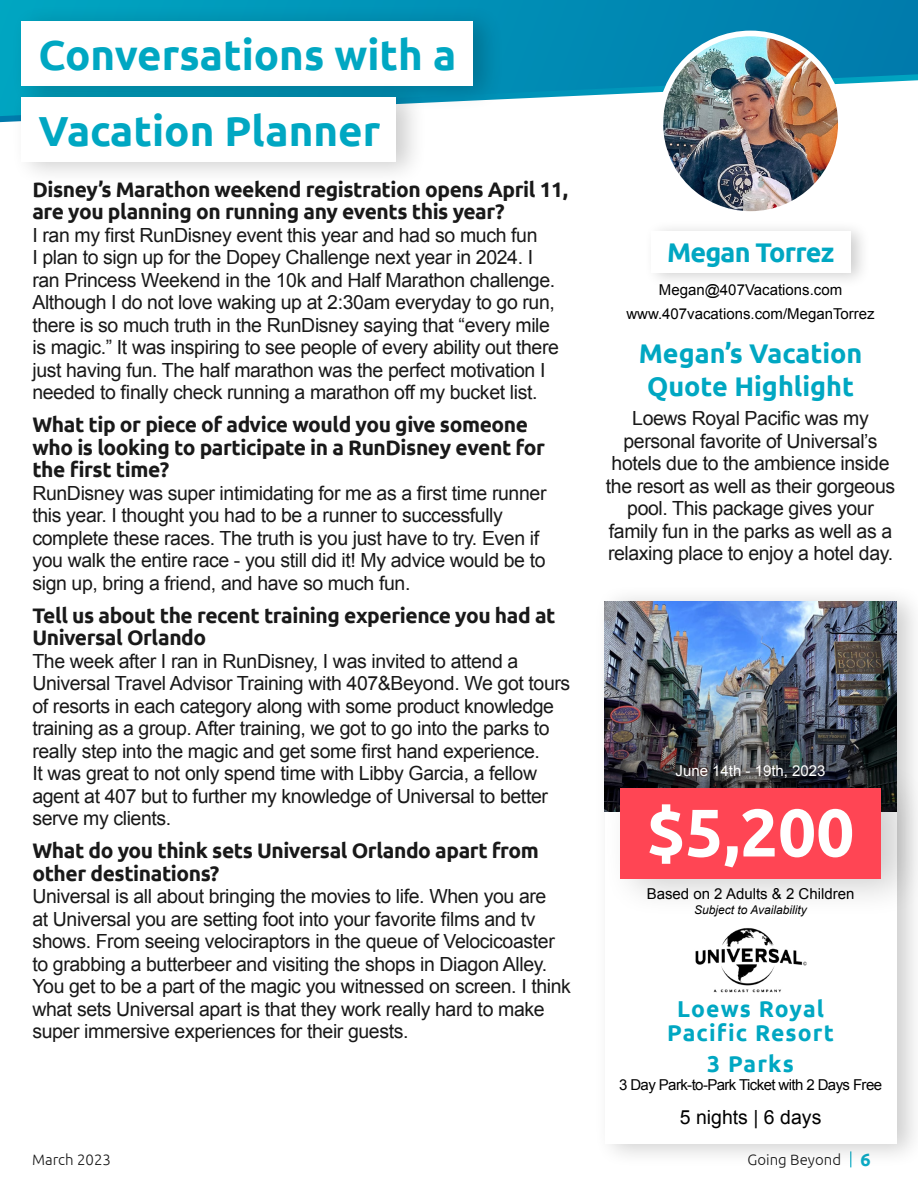
<style>
.page{position:relative;width:918px;height:1188px;background:#fff}
.page>*{position:absolute;margin:0;border:0;box-sizing:border-box;transform-origin:0 0}
.t1{font:700 67.2px "Ubuntu";color:#fff}
.t2{font:700 42px/75.4px "Ubuntu";color:#00a7c2}
.t3{font:700 27px/32.4px "Ubuntu";color:#00a7c2;text-align:center}
.t4{font:700 27px "Ubuntu";letter-spacing:-.03em;color:#00a7c2}
.t5{font:700 22.95px/24.3px "Ubuntu";letter-spacing:.05em;color:#00a7c2;text-align:center}
.t6{font:700 21px/22.5px "Ubuntu";letter-spacing:-.02em;color:#191919}
.t7{font:19.5px/22.5px "Arial";letter-spacing:-.02em;color:#191919}
.t8{font:19.5px "Arial";color:#000}
.t9{font:15px/24px "Arial";color:#000;text-align:center}
.t10{font:15px "Arial";letter-spacing:-.04em;color:#000}
.t11{font:300 15px "Ubuntu";color:#191919}
.t12{font:15px "Arial";color:#fff}
.t13{font:italic 12px "Arial";color:#000}
.s1{font-weight:700;font-size:18px;color:#0dabc5}
</style>
<div class="page">
<div style="left:594px;top:584px;width:324px;height:585px;background:#000;opacity:.2"></div>
<div style="left:605px;top:602px;width:292px;height:542px;background:#fff"></div>
<img style="left:605px;top:602px;width:291px;height:72px">
<img style="left:605px;top:674px;width:292px;height:86px">
<svg style="left:0;top:0;width:918px;height:123px"></svg>
<div style="left:11px;top:4px;width:494px;height:107px;background:#000;opacity:.2"></div>
<div style="left:22px;top:22px;width:451px;height:64px;background:#fff"></div>
<div style="left:11px;top:79px;width:417px;height:108px;background:#000;opacity:.2"></div>
<div style="left:22px;top:97px;width:374px;height:65px;background:#fff"></div>
<img style="left:660px;top:33px;width:181px;height:181px;border-radius:90px">
<div style="left:657px;top:31px;width:187px;height:186px;border:6px solid #fff;border-radius:50%"></div>
<div style="left:644px;top:220px;width:227px;height:69px;background:#000;opacity:.2"></div>
<div style="left:651px;top:231px;width:199px;height:42px;background:#fff"></div>
<div style="left:603px;top:760px;width:315px;height:159px;background:#000;opacity:.2"></div>
<div style="left:620px;top:789px;width:261px;height:90px;background:#ff4554"></div>
<img style="left:695px;top:928px;width:111px;height:64px">
<h2 class="t2" style="left:38px;top:17px;width:419px">Conversations with a<br>Vacation Planner</h2>
<p class="t6" style="left:32px;top:178px;width:537px">Disney’s Marathon weekend registration opens April 11, are you planning on running any events this year?</p>
<p class="t7" style="left:32px;top:224px;width:528px">I ran my first RunDisney event this year and had so much fun<br>I plan to sign up for the Dopey Challenge next year in 2024. I ran Princess Weekend in the 10k and Half Marathon challenge.<br>Although I do not love waking up at 2:30am everyday to go run, there is so much truth in the RunDisney saying that “every mile is magic.” It was inspiring to see people of every ability out there just having fun. The half marathon was the perfect motivation I needed to finally check running a marathon off my bucket list.</p>
<p class="t6" style="left:32px;top:413px;width:514px">What tip or piece of advice would you give someone who is looking to participate in a RunDisney event for the first time?</p>
<p class="t7" style="left:32px;top:482px;width:516px">RunDisney was super intimidating for me as a first time runner this year. I thought you had to be a runner to successfully complete these races. The truth is you just have to try. Even if you walk the entire race - you still did it! My advice would be to sign up, bring a friend, and have so much fun.</p>
<p class="t6" style="left:32px;top:604px;width:525px">Tell us about the recent training experience you had at<br>Universal Orlando</p>
<p class="t7" style="left:32px;top:650px;width:539px">The week after I ran in RunDisney, I was invited to attend a Universal Travel Advisor Training with 407&amp;Beyond. We got tours of resorts in each category along with some product knowledge training as a group. After training, we got to go into the parks to really step into the magic and get some first hand experience.<br>It was great to not only spend time with Libby Garcia, a fellow agent at 407 but to further my knowledge of Universal to better serve my clients.</p>
<p class="t6" style="left:32px;top:839px;width:508px">What do you think sets Universal Orlando apart from other destinations?</p>
<p class="t7" style="left:32px;top:885px;width:540px">Universal is all about bringing the movies to life. When you are<br>at Universal you are setting foot into your favorite films and tv shows. From seeing velociraptors in the queue of Velocicoaster to grabbing a butterbeer and visiting the shops in Diagon Alley.<br>You get to be a part of the magic you witnessed on screen. I think what sets Universal apart is that they work really hard to make super immersive experiences for their guests.</p>
<h3 class="t4" style="left:667px;top:236px;width:169px">Megan Torrez</h3>
<p class="t9" style="left:626px;top:277px;width:250px">Megan@407Vacations.com www.407vacations.com/MeganTorrez</p>
<h3 class="t3" style="left:639px;top:337px;width:225px">Megan’s Vacation<br>Quote Highlight</h3>
<p class="t7" style="left:606px;top:407px;width:291px;text-align:center">Loews Royal Pacific was my personal favorite of Universal’s hotels due to the ambience inside the resort as well as their gorgeous pool. This package gives your family fun in the parks as well as a relaxing place to enjoy a hotel day.</p>
<p class="t12" style="left:676px;top:761px;width:152px">June 14th - 19th, 2023</p>
<h1 class="t1" style="left:647px;top:792px;width:209px">$5,200</h1>
<p class="t9" style="left:647px;top:882px;width:209px">Based on 2 Adults &amp; 2 Children</p>
<p class="t13" style="left:694px;top:902px;width:114px">Subject to Availability</p>
<p class="t5" style="left:667px;top:997px;width:168px">Loews Royal<br>Pacific Resort</p>
<p class="t5" style="left:707px;top:1051px;width:88px">3 Parks</p>
<p class="t10" style="left:619px;top:1075px;width:264px">3 Day Park-to-Park Ticket with 2 Days Free</p>
<p class="t8" style="left:680px;top:1104px;width:143px">5 nights | 6 days</p>
<p class="t11" style="left:32px;top:1151px;width:80px">March 2023</p>
<p class="t11" style="left:748px;top:1151px;width:125px">Going Beyond <span class="s1">6</span></p>
</div>
